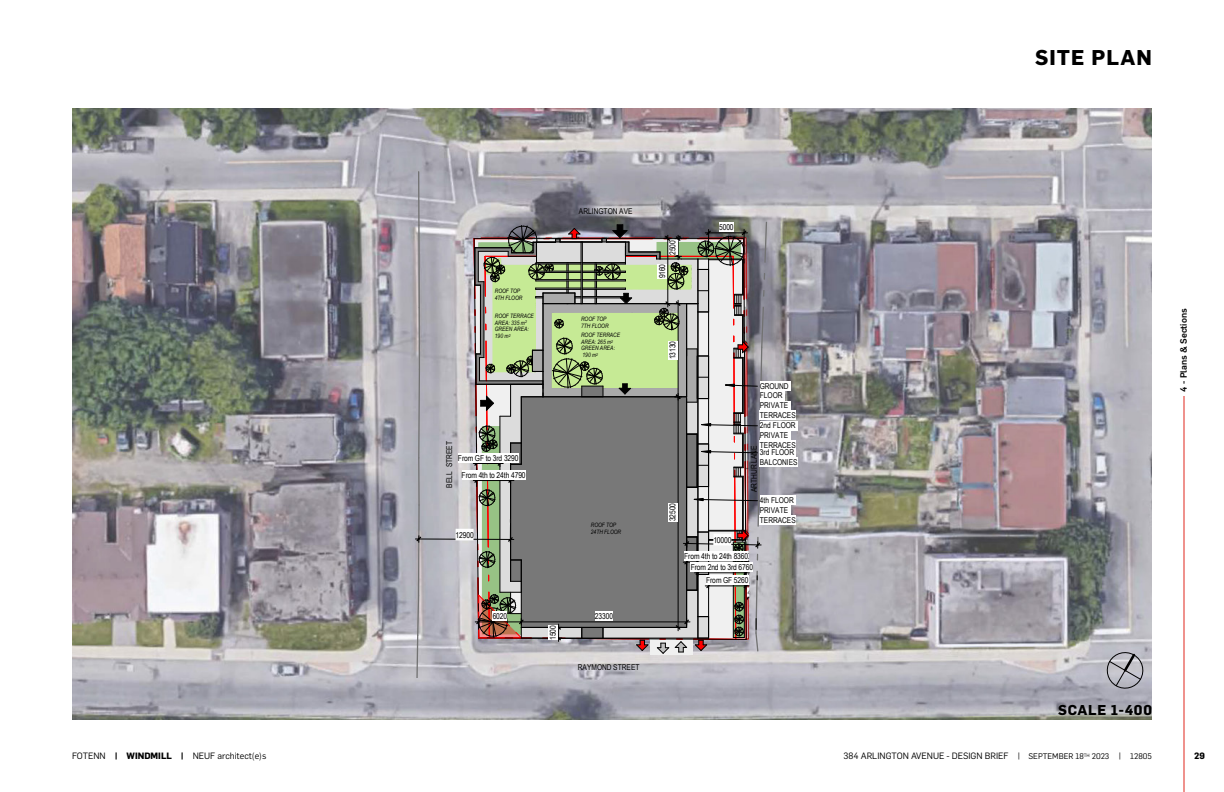
<style>
.page{position:relative;width:1224px;height:792px;background:#fff}
.page>*{position:absolute;margin:0;border:0;box-sizing:border-box;transform-origin:0 0}
.t1{font:700 21px "Flama";letter-spacing:.05em;color:#000}
.t2{font:700 14px "Flama";letter-spacing:.05em;color:#000}
.t3{font:9px "Flama";color:#000}
.t4{font:500 9px "Flama";color:#000}
.t5{font:700 9px "Flama";color:#000}
.t6{font:8.2px/13.1px "Arial Narrow";letter-spacing:-.015em;color:#000}
.t7{font:8.1px/9.8px "Arial Narrow";letter-spacing:.005em;color:#000}
.t8{font:8px "Arial Narrow";letter-spacing:.005em;color:#000}
.t9{font:italic 6px/7px "Arial Narrow";letter-spacing:.005em;color:#000}
.s1{font-weight:700}
.s2{font-size:8px}
</style>
<div class="page">
<hr style="left:1184px;top:252px;width:1px;height:540px;background:#e1261d">
<div style="left:1174px;top:252px;width:20px;height:144px;background:#fff"></div>
<img style="left:72px;top:108px;width:1080px;height:612px">
<svg style="left:1104px;top:649px;width:42px;height:42px;background:#a8a8b0"></svg>
<hr style="left:418px;top:172px;width:2px;height:53px;background:#727272">
<div style="left:760px;top:496px;width:36px;height:9px;background:#fff"></div>
<div style="left:760px;top:505px;width:30px;height:10px;background:#fff"></div>
<div style="left:760px;top:515px;width:36px;height:10px;background:#fff"></div>
<div style="left:760px;top:381px;width:31px;height:10px;background:#fff"></div>
<div style="left:760px;top:391px;width:24px;height:10px;background:#fff"></div>
<div style="left:760px;top:401px;width:30px;height:9px;background:#fff"></div>
<div style="left:760px;top:410px;width:36px;height:10px;background:#fff"></div>
<div style="left:760px;top:421px;width:37px;height:9px;background:#fff"></div>
<div style="left:760px;top:430px;width:30px;height:10px;background:#fff"></div>
<div style="left:760px;top:440px;width:36px;height:10px;background:#fff"></div>
<div style="left:760px;top:448px;width:36px;height:10px;background:#fff"></div>
<div style="left:760px;top:458px;width:38px;height:9px;background:#fff"></div>
<svg style="left:415px;top:221px;width:353px;height:457px;background:#a1a19a"></svg>
<div style="left:719px;top:223px;width:15px;height:9px;background:#fff"></div>
<p class="t9" style="left:495px;top:287px;width:29px">ROOF TOP<br>4TH FLOOR</p>
<p class="t9" style="left:495px;top:312px;width:41px">ROOF TERRACE<br>AREA: 335 m<sup>2</sup></p>
<p class="t9" style="left:495px;top:326px;width:36px">GREEN AREA:<br>190 m<sup>2</sup></p>
<p class="t8" style="left:579px;top:206px;width:55px">ARLINGTON AVE</p>
<p class="t6" style="left:666px;top:255px;width:16px;rotate:-90deg">2500</p>
<p class="t6" style="left:655px;top:278px;width:16px;rotate:-90deg">9160</p>
<p class="t9" style="left:581px;top:315px;width:29px">ROOF TOP<br>7TH FLOOR</p>
<p class="t9" style="left:581px;top:332px;width:41px">ROOF TERRACE<br>AREA: 265 m<sup>2</sup></p>
<p class="t9" style="left:581px;top:345px;width:36px">GREEN AREA:<br>190 m<sup>2</sup></p>
<p class="t6" style="left:666px;top:359px;width:20px;rotate:-90deg">13130</p>
<p class="t6" style="left:719px;top:220px;width:16px">5000</p>
<p class="t7" style="left:760px;top:381px;width:38px">GROUND<br>FLOOR<br>PRIVATE<br>TERRACES</p>
<p class="t7" style="left:760px;top:420px;width:38px">2nd FLOOR<br>PRIVATE<br>TERRACES</p>
<p class="t7" style="left:760px;top:447px;width:40px">3rd FLOOR<br>BALCONIES</p>
<p class="t8" style="left:443px;top:488px;width:48px;rotate:-90deg">BELL STREET</p>
<p class="t8" style="left:748px;top:492px;width:48px;rotate:-90deg">ARTHUR LANE</p>
<p class="t6" style="left:458px;top:451px;width:62px">From GF to 3rd 3290</p>
<p class="t6" style="left:462px;top:468px;width:66px">From 4th to 24th 4790</p>
<p class="t6" style="left:456px;top:528px;width:20px">12900</p>
<p class="t9" style="left:591px;top:522px;width:32px">ROOF TOP<br>24TH FLOOR</p>
<p class="t6" style="left:493px;top:609px;width:16px">6020</p>
<p class="t6" style="left:595px;top:609px;width:20px">23300</p>
<p class="t6" style="left:546px;top:640px;width:16px;rotate:-90deg">1500</p>
<p class="t8" style="left:578px;top:661px;width:63px">RAYMOND STREET</p>
<p class="t6" style="left:666px;top:521px;width:20px;rotate:-90deg">32500</p>
<p class="t6" style="left:714px;top:533px;width:20px;rotate:1deg">10000</p>
<p class="t6" style="left:684px;top:550px;width:66px">From 4th to 24th 8360</p>
<p class="t7" style="left:760px;top:495px;width:38px">4th FLOOR<br>PRIVATE<br>TERRACES</p>
<p class="t6" style="left:706px;top:560px;width:49px;text-indent:-15px">From 2nd to 3rd 6760<br>From GF 5260</p>
<h1 class="t1" style="left:1035px;top:42px;width:118px">SITE PLAN</h1>
<p class="t4" style="left:1177px;top:392px;width:85px;rotate:-90deg">4 - Plans &amp; Sections</p>
<h2 class="t2" style="left:1058px;top:700px;width:95px">SCALE 1-400</h2>
<p class="t3" style="left:72px;top:750px;width:196px">FOTENN <span class="s1">| WINDMILL |</span> NEUF architect(e)s</p>
<p class="t3" style="left:843px;top:750px;width:310px">384 ARLINGTON AVENUE - DESIGN BRIEF | <span class="s2">SEPTEMBER 18</span><sup>TH</sup> <span class="s2">2023</span> | <span class="s2">12805</span></p>
<p class="t5" style="left:1194px;top:750px;width:12px">29</p>
</div>
